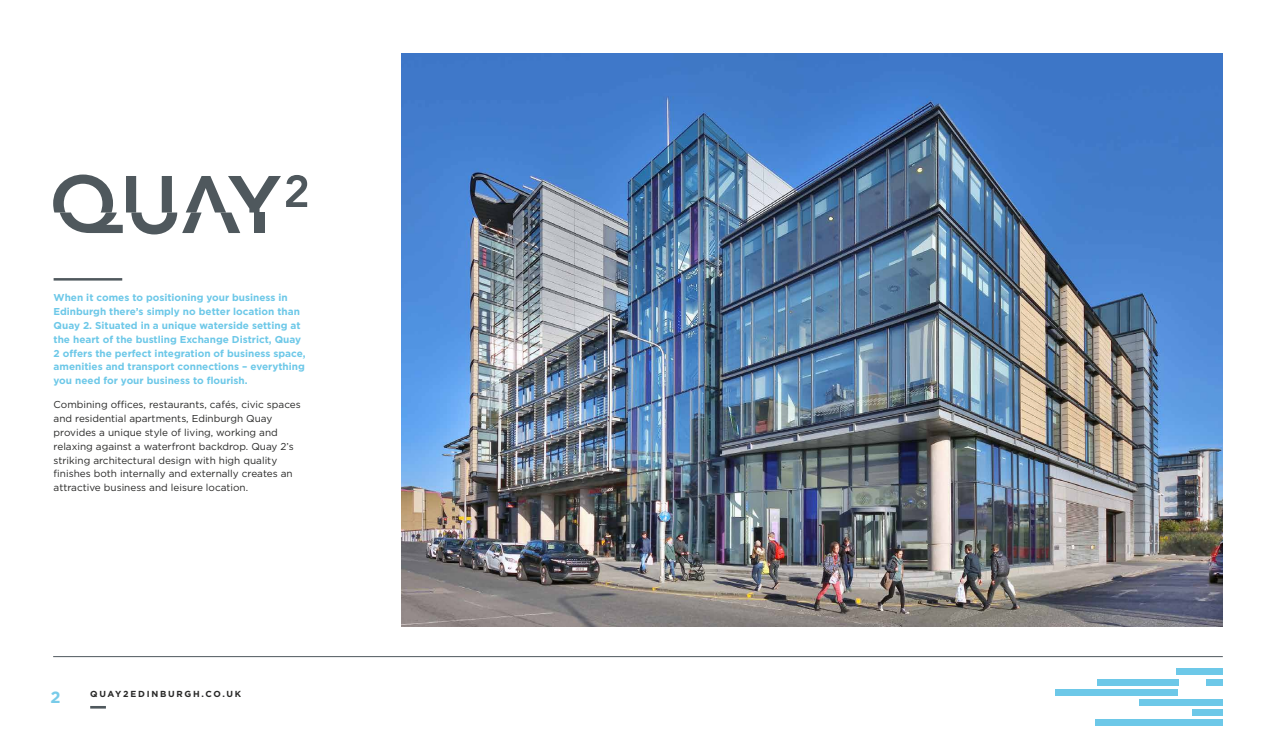
<style>
.page{position:relative;width:1276px;height:745px;background:#fff}
.page>*{position:absolute;margin:0;border:0;box-sizing:border-box;transform-origin:0 0}
.t1{font:700 16.25px "Gotham";color:#78cbe9}
.t2{font:10px/13.8px "Gotham";color:#282827}
.t3{font:700 10px/13.8px "Gotham";color:#6dc8e8}
.t4{font:700 8.75px "Gotham";letter-spacing:.2em;color:#282827}
</style>
<div class="page">
<img style="left:402px;top:53px;width:820px;height:572px">
<hr style="left:90px;top:705px;width:16px;height:3px;background:#4f585d">
<hr style="left:53px;top:656px;width:1169px;height:1px;background:#4f585d">
<div style="left:1098px;top:678px;width:81px;height:6px;background:#6dc8e8"></div>
<div style="left:1206px;top:678px;width:16px;height:6px;background:#6dc8e8"></div>
<div style="left:1176px;top:668px;width:46px;height:6px;background:#6dc8e8"></div>
<div style="left:1139px;top:698px;width:83px;height:7px;background:#6dc8e8"></div>
<div style="left:1095px;top:719px;width:127px;height:6px;background:#6dc8e8"></div>
<div style="left:1054px;top:688px;width:123px;height:6px;background:#6dc8e8"></div>
<div style="left:1192px;top:709px;width:30px;height:6px;background:#6dc8e8"></div>
<hr style="left:54px;top:278px;width:68px;height:2px;background:#4f585d">
<svg style="left:53px;top:174px;width:254px;height:60px"></svg>
<div style="left:255px;top:212px;width:10px;height:21px;background:#4f585d"></div>
<p class="t3" style="left:54px;top:291px;width:253px">When it comes to positioning your business in Edinburgh there’s simply no better location than Quay 2. Situated in a unique waterside setting at the heart of the bustling Exchange District, Quay 2 offers the perfect integration of business space, amenities and transport connections – everything you need for your business to flourish.</p>
<p class="t2" style="left:54px;top:397px;width:249px">Combining offices, restaurants, cafés, civic spaces and residential apartments, Edinburgh Quay provides a unique style of living, working and relaxing against a waterfront backdrop. Quay 2’s striking architectural design with high quality finishes both internally and externally creates an attractive business and leisure location.</p>
<h1 class="t1" style="left:50px;top:686px;width:12px">2</h1>
<p class="t4" style="left:90px;top:687px;width:152px">QUAY2EDINBURGH.CO.UK</p>
</div>
